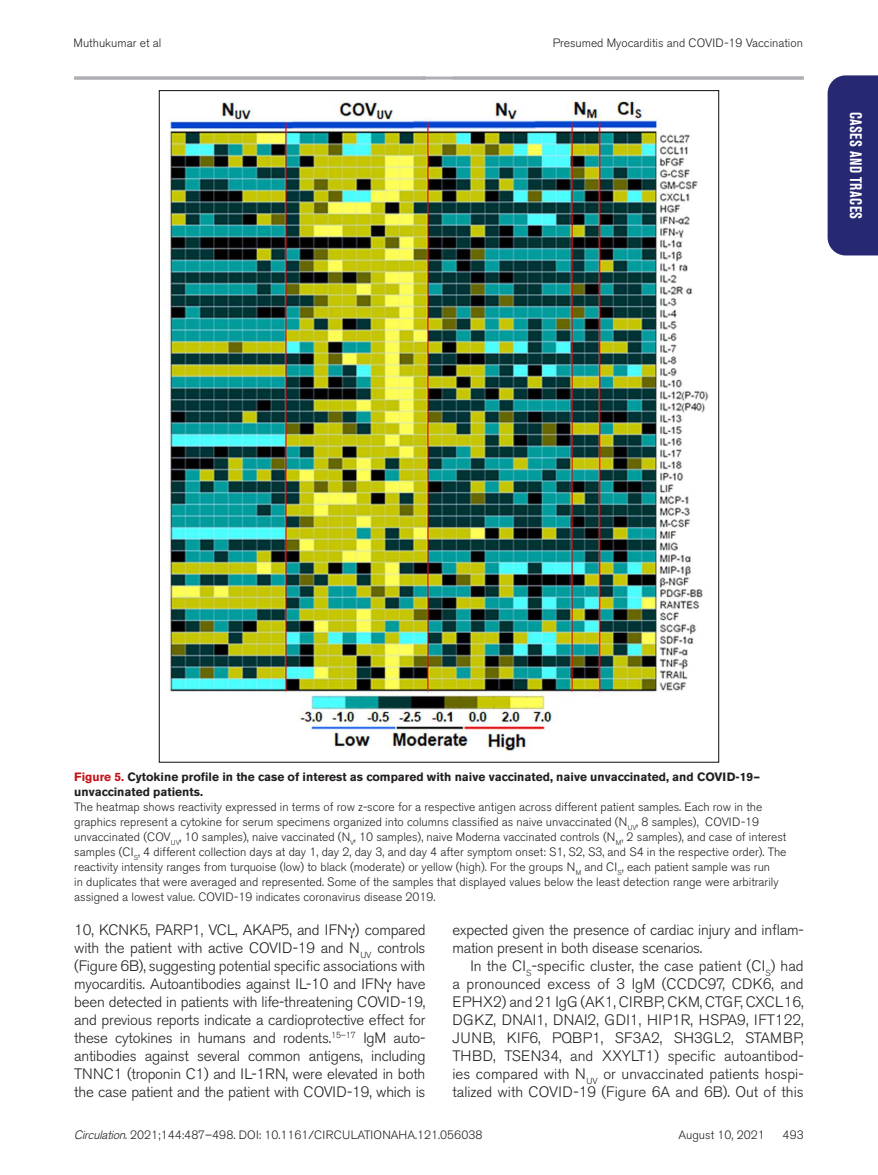
<style>
.page{position:relative;width:878px;height:1175px;background:#fff}
.page>*{position:absolute;margin:0;border:0;box-sizing:border-box;transform-origin:0 0}
.t1{font:700 condensed 16.5px "Akzidenz Grotesk BE";letter-spacing:.04em;color:#fff;scale:.9 1}
.t2{font:300 15px/18px "Akzidenz Grotesk BE";letter-spacing:-.015em;color:#231f20;text-align:justify}
.t3{font:300 12px/15px "Akzidenz Grotesk BE";color:#231f20}
.t4{font:700 12px/15px "Akzidenz Grotesk BE";color:#231f20}
.s1{color:#c4121a}
.s2{font-family:"Gandhari Unicode";font-weight:400}
.s3{font-family:"Akzidenz Grotesk";font-style:italic}
</style>
<div class="page">
<div style="left:827px;top:75px;width:51px;height:180px;background:#272872"></div>
<svg style="left:74px;top:76px;width:351px;height:4px"></svg>
<svg style="left:425px;top:76px;width:378px;height:4px;background:#b8b9bc"></svg>
<img style="left:158px;top:90px;width:561px;height:673px">
<p class="t3" style="left:74px;top:36px;width:89px">Muthukumar et al</p>
<p class="t3" style="left:552px;top:36px;width:252px">Presumed Myocarditis and COVID-19 Vaccination</p>
<h1 class="t1" style="left:865px;top:112px;width:121px;rotate:90deg">CASES AND TRACES</h1>
<p class="t4" style="left:74px;top:769px;width:687px"><span class="s1">Figure 5.</span> Cytokine profile in the case of interest as compared with naive vaccinated, naive unvaccinated, and COVID-19– unvaccinated patients.</p>
<p class="t3" style="left:74px;top:799px;width:713px">The heatmap shows reactivity expressed in terms of row z-score for a respective antigen across different patient samples. Each row in the graphics represent a cytokine for serum specimens organized into columns classified as naive unvaccinated (N<sub>UV</sub>, 8 samples), COVID-19 unvaccinated (COV<sub>UV</sub>, 10 samples), naive vaccinated (N<sub>V</sub>, 10 samples), naive Moderna vaccinated controls (N<sub>M</sub>, 2 samples), and case of interest samples (CI<sub>S</sub>, 4 different collection days at day 1, day 2, day 3, and day 4 after symptom onset: S1, S2, S3, and S4 in the respective order). The reactivity intensity ranges from turquoise (low) to black (moderate) or yellow (high). For the groups N<sub>M</sub> and CI<sub>S</sub>, each patient sample was run<br>in duplicates that were averaged and represented. Some of the samples that displayed values below the least detection range were arbitrarily assigned a lowest value. COVID-19 indicates coronavirus disease 2019.</p>
<p class="t2" style="left:74px;top:921px;width:353px">10, KCNK5, PARP1, VCL, AKAP5, and IFN<span class="s2">γ</span>) compared with the patient with active COVID-19 and N<sub>UV</sub> controls (Figure 6B), suggesting potential specific associations with myocarditis. Autoantibodies against IL-10 and IFN<span class="s2">γ</span> have been detected in patients with life-threatening COVID-19, and previous reports indicate a cardioprotective effect for these cytokines in humans and rodents.<sup>15–17</sup> IgM auto&shy;antibodies against several common antigens, including TNNC1 (troponin C1) and IL-1RN, were elevated in both the case patient and the patient with COVID-19, which is</p>
<p class="t2" style="left:452px;top:920px;width:352px">expected given the presence of cardiac injury and inflam&shy;mation present in both disease scenarios.</p>
<p class="t2" style="left:452px;top:956px;width:353px;text-indent:18px">In the CI<sub>S</sub>-specific cluster, the case patient (CI<sub>S</sub>) had a pronounced excess of 3 IgM (CCDC97, CDK6, and EPHX2) and 21 IgG (AK1, CIRBP, CKM, CTGF, CXCL16, DGKZ, DNAI1, DNAI2, GDI1, HIP1R, HSPA9, IFT122, JUNB, KIF6, PQBP1, SF3A2, SH3GL2, STAMBP, THBD, TSEN34, and XXYLT1) specific autoantibod&shy;ies compared with N<sub>UV</sub> or unvaccinated patients hospi&shy;talized with COVID-19 (Figure 6A and 6B). Out of this</p>
<p class="t3" style="left:74px;top:1127px;width:410px"><span class="s3">Circulation</span>. 2021;144:487–498. DOI: 10.1161/CIRCULATIONAHA.121.056038</p>
<p class="t3" style="left:678px;top:1127px;width:88px">August 10, 2021</p>
<p class="t3" style="left:782px;top:1127px;width:23px">493</p>
</div>
